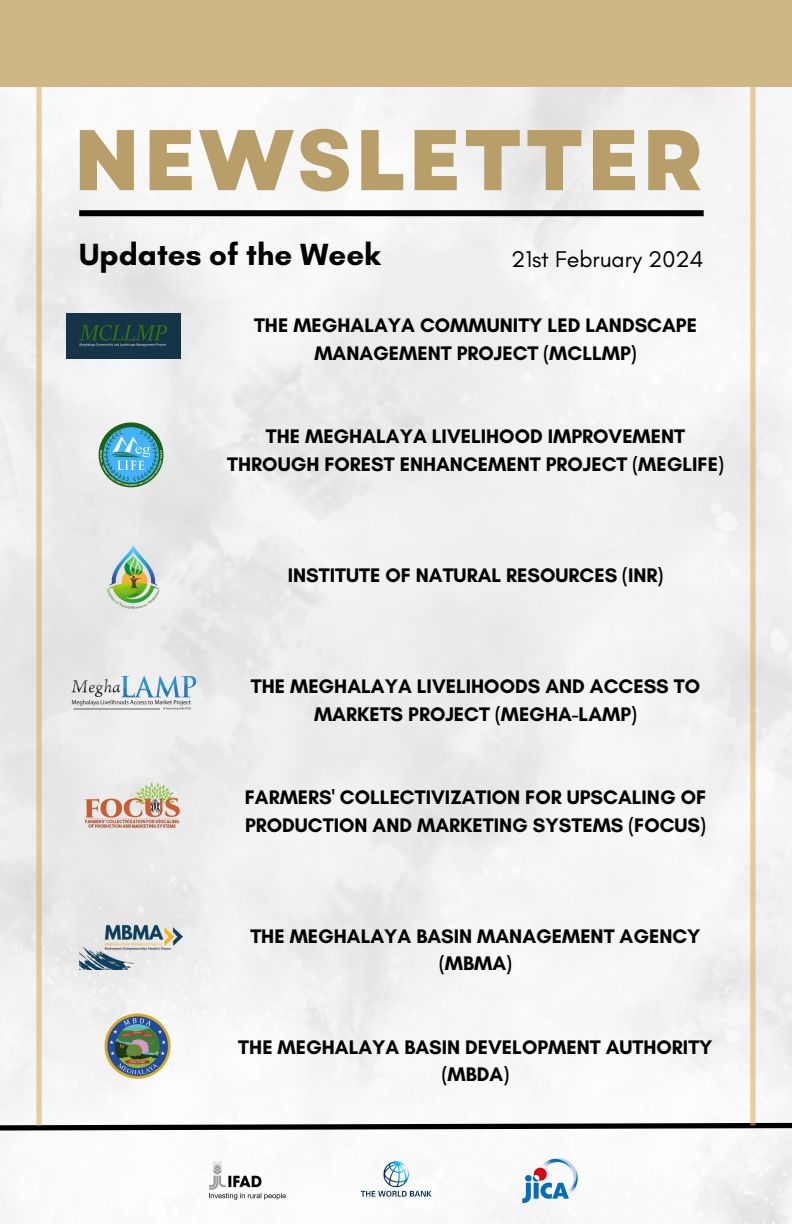
<style>
.page{position:relative;width:792px;height:1224px;background:#fff}
.page>*{position:absolute;margin:0;border:0;box-sizing:border-box;transform-origin:0 0}
.t1{font:800 85.8px "Garet";letter-spacing:.035em;color:#b89e68}
.t2{font:700 31.2px "Glacial Indifference";color:#000}
.t3{font:23.2px "Glacial Indifference";color:#000}
.t4{font:700 20px/27.8px "Glacial Indifference";color:#000;text-align:center}
</style>
<div class="page">
<img style="left:0;top:87px;width:792px;height:1137px">
<div style="left:79px;top:210px;width:625px;height:6px;background:#000"></div>
<svg style="left:0;top:1120px;width:792px;height:13px"></svg>
<img style="left:104px;top:1012px;width:67px;height:68px">
<img style="left:79px;top:916px;width:116px;height:53px">
<img style="left:67px;top:777px;width:130px;height:59px">
<img style="left:94px;top:536px;width:79px;height:80px">
<img style="left:356px;top:1151px;width:80px;height:60px">
<img style="left:523px;top:1158px;width:54px;height:45px">
<img style="left:209px;top:1158px;width:78px;height:45px">
<img style="left:67px;top:314px;width:113px;height:45px">
<img style="left:67px;top:675px;width:133px;height:37px">
<div style="left:36px;top:79px;width:6px;height:1047px;background:#dec798"></div>
<div style="left:750px;top:79px;width:6px;height:1047px;background:#e1ca9b"></div>
<div style="left:0;top:0;width:792px;height:87px;background:#cfb784"></div>
<img style="left:96px;top:420px;width:69px;height:69px">
<h1 class="t1" style="left:73px;top:98px;width:632px">NEWSLETTER</h1>
<p class="t2" style="left:79px;top:235px;width:303px">Updates of the Week</p>
<p class="t3" style="left:511px;top:245px;width:194px">21st February 2024</p>
<p class="t4" style="left:254px;top:311px;width:444px">THE MEGHALAYA COMMUNITY LED LANDSCAPE<br>MANAGEMENT PROJECT (MCLLMP)</p>
<p class="t4" style="left:227px;top:422px;width:498px">THE MEGHALAYA LIVELIHOOD IMPROVEMENT<br>THROUGH FOREST ENHANCEMENT PROJECT (MEGLIFE)</p>
<p class="t4" style="left:288px;top:561px;width:377px">INSTITUTE OF NATURAL RESOURCES (INR)</p>
<p class="t4" style="left:251px;top:672px;width:451px">THE MEGHALAYA LIVELIHOODS AND ACCESS TO<br>MARKETS PROJECT (MEGHA-LAMP)</p>
<p class="t4" style="left:245px;top:783px;width:463px;text-align:left">FARMERS' COLLECTIVIZATION FOR UPSCALING OF<br>PRODUCTION AND MARKETING SYSTEMS (FOCUS)</p>
<p class="t4" style="left:250px;top:922px;width:452px">THE MEGHALAYA BASIN MANAGEMENT AGENCY (MBMA)</p>
<p class="t4" style="left:238px;top:1033px;width:476px">THE MEGHALAYA BASIN DEVELOPMENT AUTHORITY (MBDA)</p>
</div>
